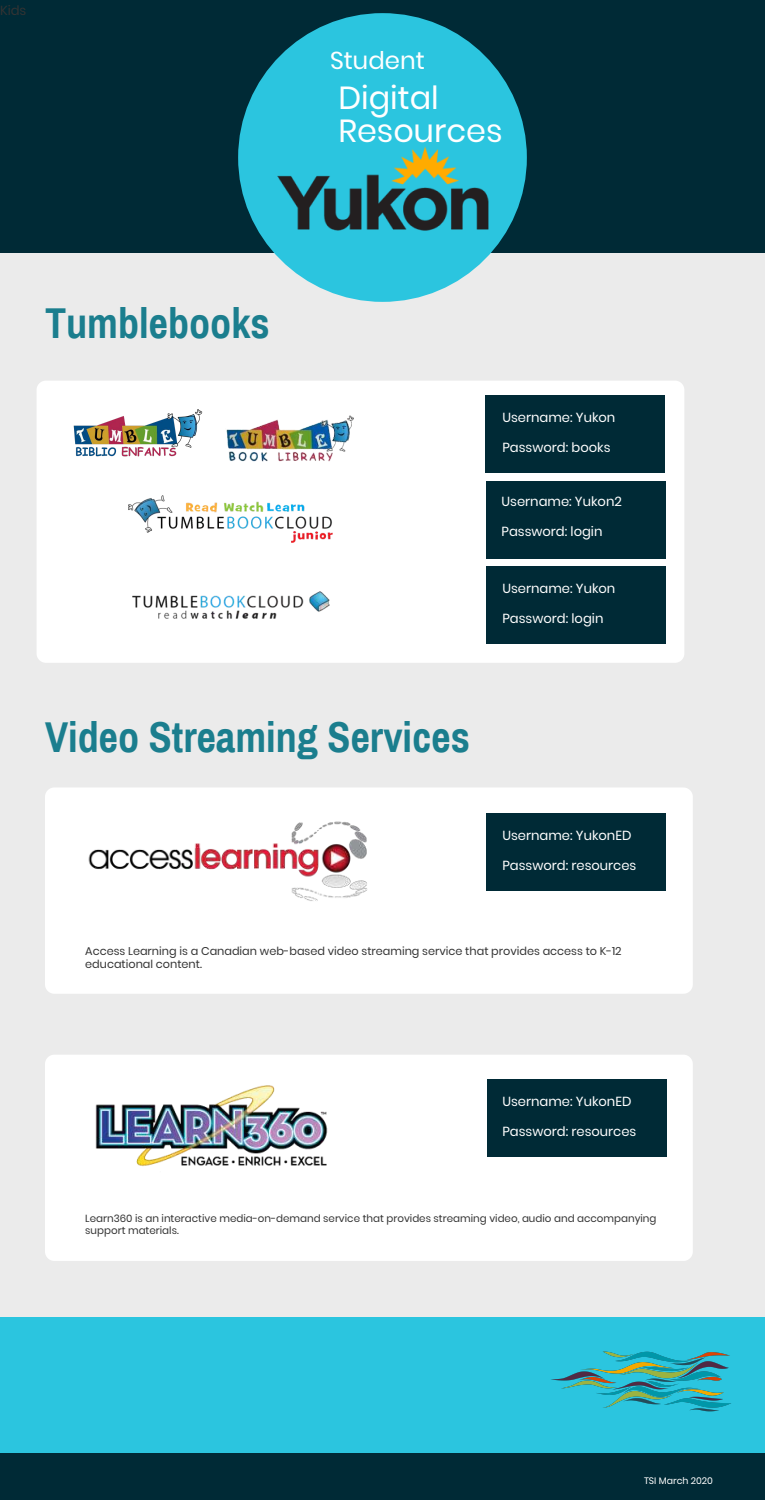
<style>
.page{position:relative;width:765px;height:1500px;background:#ebebeb}
.page>*{position:absolute;margin:0;border:0;box-sizing:border-box;transform-origin:0 0}
.t1{font:700 42.25px "Archivo Narrow";color:#1b7e8e}
.t2{font:31.88px/32.8px "Poppins";color:#fff}
.t3{font:24.38px "Poppins";color:#fff}
.t4{font:13.12px "Poppins";color:#fff}
.t5{font:13.12px "Poppins";color:#333}
.t6{font:11.25px/13.1px "Poppins";color:#333}
.t7{font:10.25px/12.2px "Poppins";color:#333}
.t8{font:9.38px "Poppins";color:#fff}
</style>
<div class="page">
<div style="left:0;top:0;width:765px;height:252px;background:#002a36"></div>
<div style="left:238px;top:13px;width:289px;height:289px;background:#2bc5df;border-radius:50%"></div>
<img style="left:238px;top:135px;width:289px;height:105px">
<div style="left:37px;top:381px;width:647px;height:282px;background:#fff"></div>
<img style="left:70px;top:407px;width:134px;height:54px">
<div style="left:486px;top:395px;width:179px;height:77px;background:#002a36"></div>
<img style="left:225px;top:415px;width:128px;height:46px">
<img style="left:128px;top:496px;width:204px;height:47px">
<img style="left:127px;top:585px;width:208px;height:39px">
<div style="left:487px;top:481px;width:179px;height:78px;background:#002a36"></div>
<div style="left:487px;top:566px;width:179px;height:78px;background:#002a36"></div>
<div style="left:45px;top:788px;width:648px;height:206px;background:#fff"></div>
<div style="left:487px;top:813px;width:179px;height:78px;background:#002a36"></div>
<div style="left:45px;top:1055px;width:648px;height:206px;background:#fff"></div>
<img style="left:91px;top:1072px;width:242px;height:121px">
<img style="left:67px;top:812px;width:328px;height:92px">
<div style="left:488px;top:1079px;width:179px;height:78px;background:#002a36"></div>
<div style="left:0;top:1317px;width:765px;height:181px;background:#2bc5df"></div>
<img style="left:551px;top:1351px;width:180px;height:61px">
<div style="left:0;top:1453px;width:765px;height:47px;background:#002a36"></div>
<p class="t5" style="left:0;top:3px;width:28px">Kids</p>
<h3 class="t3" style="left:330px;top:47px;width:96px">Student</h3>
<h2 class="t2" style="left:338px;top:81px;width:166px">Digital<br>Resources</h2>
<h1 class="t1" style="left:45px;top:294px;width:226px">Tumblebooks</h1>
<p class="t4" style="left:502px;top:410px;width:114px">Username: Yukon</p>
<p class="t4" style="left:502px;top:440px;width:110px">Password: books</p>
<p class="t4" style="left:502px;top:494px;width:122px">Username: Yukon2</p>
<p class="t4" style="left:502px;top:524px;width:102px">Password: login</p>
<p class="t4" style="left:502px;top:581px;width:114px">Username: Yukon</p>
<p class="t4" style="left:502px;top:611px;width:102px">Password: login</p>
<h1 class="t1" style="left:45px;top:708px;width:426px">Video Streaming Services</h1>
<p class="t4" style="left:502px;top:828px;width:130px">Username: YukonED</p>
<p class="t4" style="left:502px;top:858px;width:135px">Password: resources</p>
<p class="t6" style="left:85px;top:945px;width:538px">Access Learning is a Canadian web-based video streaming service that provides access to K-12 educational content.</p>
<p class="t4" style="left:502px;top:1094px;width:130px">Username: YukonED</p>
<p class="t4" style="left:502px;top:1124px;width:135px">Password: resources</p>
<p class="t7" style="left:85px;top:1212px;width:573px">Learn360 is an interactive media-on-demand service that provides streaming video, audio and accompanying support materials.</p>
<p class="t8" style="left:644px;top:1475px;width:70px">TSI March 2020</p>
</div>
